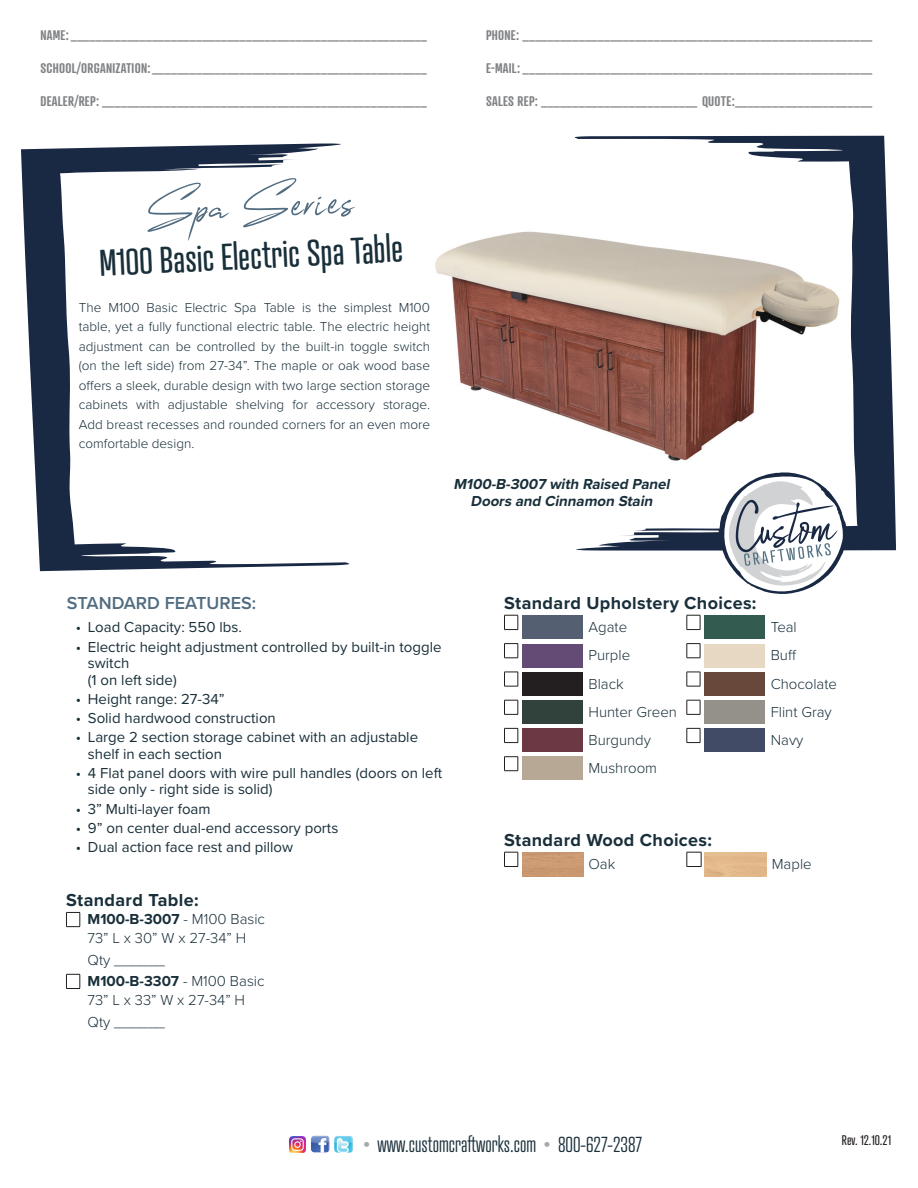
<style>
.page{position:relative;width:918px;height:1188px;background:#fff}
.page>*{position:absolute;margin:0;border:0;box-sizing:border-box;transform-origin:0 0}
.Headers{font:69px "One Signature";color:#516c80}
.t1{font:36px "Atrament";color:#192f3a}
.t2{font:300 21px "Atrament";color:#192f3a}
.Headers-2{font:700 18px "Proxima Nova";letter-spacing:.02em;color:#192f3a}
.t3{font:600 18px "Proxima Nova";color:#516c80}
.t4{font:15px/16.5px "Proxima Nova";color:#192f3a}
.Text{font:300 15px "Proxima Nova";color:#192f3a}
.t5{font:italic 700 15px/16.5px "Proxima Nova";color:#192f3a;text-align:center}
.Text-2{font:700 15px "Proxima Nova";color:#192f3a}
.t6{font:600 13.5px "Atrament";letter-spacing:.02em;color:#808285}
.Table_Specs_Text{font:300 13.5px/19.5px "Proxima Nova";color:#192f3a;text-align:justify}
.t7{font:13.5px "Atrament";color:#231f20}
.s1{font-weight:300}
.s2{color:#a8a9ad}
</style>
<div class="page">
<img style="left:311px;top:1136px;width:19px;height:16px">
<img style="left:334px;top:1136px;width:19px;height:17px">
<svg style="left:21px;top:143px;width:329px;height:428px"></svg>
<svg style="left:574px;top:136px;width:322px;height:415px"></svg>
<svg style="left:710px;top:472px;width:137px;height:122px"></svg>
<img style="left:289px;top:1136px;width:17px;height:17px">
<img style="left:435px;top:218px;width:409px;height:252px">
<svg style="left:66px;top:912px;width:15px;height:15px"></svg>
<svg style="left:66px;top:974px;width:15px;height:15px"></svg>
<div style="left:522px;top:615px;width:61px;height:24px;background:#545f72"></div>
<div style="left:705px;top:615px;width:60px;height:24px;background:#345b4f"></div>
<div style="left:522px;top:644px;width:61px;height:23px;background:#634b75"></div>
<div style="left:705px;top:644px;width:60px;height:23px;background:#e6d8c2"></div>
<div style="left:522px;top:672px;width:61px;height:24px;background:#231f20"></div>
<div style="left:705px;top:672px;width:60px;height:24px;background:#67483b"></div>
<div style="left:522px;top:700px;width:61px;height:24px;background:#31423d"></div>
<div style="left:705px;top:700px;width:60px;height:24px;background:#94918b"></div>
<div style="left:522px;top:728px;width:61px;height:24px;background:#6c3843"></div>
<div style="left:705px;top:728px;width:60px;height:24px;background:#424b65"></div>
<div style="left:522px;top:757px;width:61px;height:23px;background:#b6a895"></div>
<svg style="left:504px;top:615px;width:15px;height:15px"></svg>
<svg style="left:504px;top:643px;width:15px;height:16px"></svg>
<svg style="left:504px;top:672px;width:15px;height:15px"></svg>
<svg style="left:504px;top:728px;width:15px;height:15px"></svg>
<svg style="left:504px;top:756px;width:15px;height:15px"></svg>
<svg style="left:504px;top:700px;width:15px;height:15px"></svg>
<svg style="left:687px;top:615px;width:14px;height:15px"></svg>
<svg style="left:687px;top:643px;width:14px;height:16px"></svg>
<svg style="left:687px;top:672px;width:14px;height:15px"></svg>
<svg style="left:687px;top:700px;width:14px;height:15px"></svg>
<svg style="left:687px;top:728px;width:14px;height:15px"></svg>
<svg style="left:504px;top:852px;width:15px;height:15px"></svg>
<svg style="left:687px;top:852px;width:15px;height:15px"></svg>
<img style="left:522px;top:852px;width:61px;height:24px">
<p class="t6" style="left:40px;top:27px;width:388px">NAME: _________________________________________________________</p>
<p class="t6" style="left:40px;top:60px;width:388px">SCHOOL/ORGANIZATION:____________________________________________</p>
<p class="t6" style="left:40px;top:93px;width:388px">DEALER/REP: ____________________________________________________</p>
<p class="t6" style="left:486px;top:27px;width:388px">PHONE: ________________________________________________________</p>
<p class="t6" style="left:486px;top:60px;width:388px">E-MAIL: ________________________________________________________</p>
<p class="t6" style="left:486px;top:93px;width:388px">SALES REP: _________________________ QUOTE:______________________</p>
<p class="Headers" style="left:145px;top:181px;width:210px;rotate:-3deg">Spa Series</p>
<p class="t1" style="left:98px;top:242px;width:305px;rotate:-3deg">M100 Basic Electric Spa Table</p>
<p class="Table_Specs_Text" style="left:79px;top:297px;width:353px">The M100 Basic Electric Spa Table is the simplest M100 table, yet a fully functional electric table. The electric height adjustment can be controlled by the built-in toggle switch (on the left side) from 27-34”. The maple or oak wood base offers a sleek, durable design with two large section storage cabinets with adjustable shelving for accessory storage.<br>Add breast recesses and rounded corners for an even more comfortable design.</p>
<p class="t5" style="left:453px;top:476px;width:222px">M100-B-3007 with Raised Panel<br>Doors and Cinnamon Stain</p>
<p class="t3" style="left:67px;top:590px;width:191px">STANDARD FEATURES:</p>
<p class="t4" style="left:76px;top:619px;width:167px">• Load Capacity: 550 lbs.</p>
<p class="t4" style="left:88px;top:638px;width:355px;text-indent:-12px">• Electric height adjustment controlled by built-in toggle switch<br>(1 on left side)</p>
<p class="t4" style="left:76px;top:690px;width:150px">• Height range: 27-34”</p>
<p class="t4" style="left:76px;top:709px;width:201px">• Solid hardwood construction</p>
<p class="t4" style="left:88px;top:728px;width:332px;text-indent:-12px">• Large 2 section storage cabinet with an adjustable shelf in each section</p>
<p class="t4" style="left:88px;top:764px;width:356px;text-indent:-12px">• 4 Flat panel doors with wire pull handles (doors on left side only - right side is solid)</p>
<p class="t4" style="left:76px;top:800px;width:136px">• 3” Multi-layer foam</p>
<p class="t4" style="left:76px;top:819px;width:264px">• 9” on center dual-end accessory ports</p>
<p class="t4" style="left:76px;top:838px;width:219px">• Dual action face rest and pillow</p>
<p class="Headers-2" style="left:66px;top:887px;width:134px">Standard Table:</p>
<p class="Text-2" style="left:88px;top:908px;width:179px">M100-B-3007 <span class="s1">- M100 Basic</span></p>
<p class="Text" style="left:88px;top:927px;width:160px">73” L x 30” W x 27-34” H</p>
<p class="Text" style="left:88px;top:949px;width:79px">Qty ______</p>
<p class="Text-2" style="left:88px;top:970px;width:178px">M100-B-3307 <span class="s1">- M100 Basic</span></p>
<p class="Text" style="left:88px;top:989px;width:159px">73” L x 33” W x 27-34” H</p>
<p class="Text" style="left:88px;top:1011px;width:79px">Qty ______</p>
<p class="Headers-2" style="left:504px;top:590px;width:254px">Standard Upholstery Choices:</p>
<p class="Text" style="left:588px;top:616px;width:40px">Agate</p>
<p class="Text" style="left:771px;top:616px;width:28px">Teal</p>
<p class="Text" style="left:588px;top:644px;width:43px">Purple</p>
<p class="Text" style="left:771px;top:644px;width:27px">Buff</p>
<p class="Text" style="left:588px;top:672px;width:37px">Black</p>
<p class="Text" style="left:771px;top:672px;width:68px">Chocolate</p>
<p class="Text" style="left:588px;top:701px;width:90px">Hunter Green</p>
<p class="Text" style="left:771px;top:701px;width:63px">Flint Gray</p>
<p class="Text" style="left:588px;top:729px;width:64px">Burgundy</p>
<p class="Text" style="left:771px;top:729px;width:34px">Navy</p>
<p class="Text" style="left:588px;top:757px;width:70px">Mushroom</p>
<p class="Headers-2" style="left:504px;top:827px;width:209px">Standard Wood Choices:</p>
<p class="Text" style="left:588px;top:853px;width:28px">Oak</p>
<p class="Text" style="left:772px;top:853px;width:41px">Maple</p>
<h3 class="t2" style="left:364px;top:1132px;width:280px"><span class="s2">•</span> www.customcraftworks.com <span class="s2">•</span> 800-627-2387</h3>
<p class="t7" style="left:842px;top:1132px;width:51px">Rev. 12.10.21</p>
</div>
